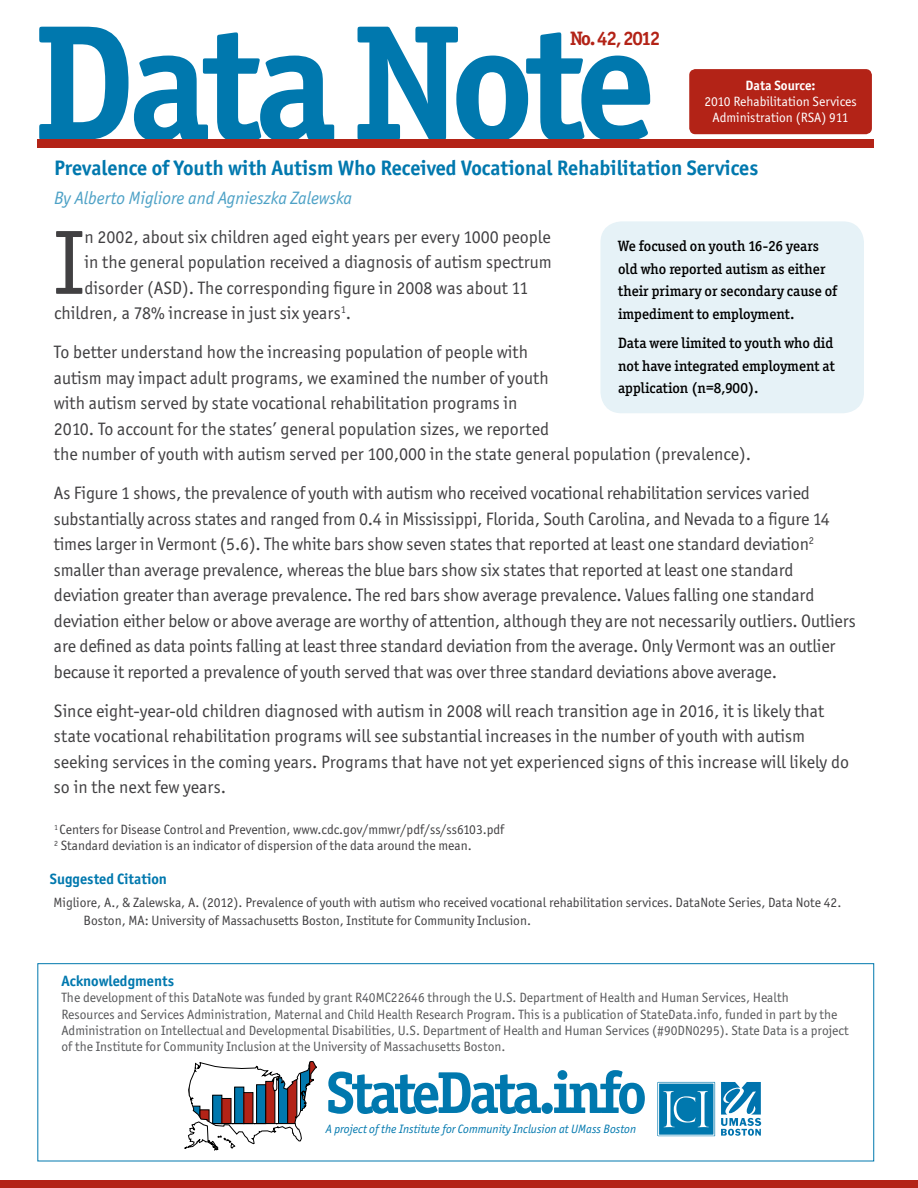
<style>
.page{position:relative;width:918px;height:1188px;background:#fff}
.page>*{position:absolute;margin:0;border:0;box-sizing:border-box;transform-origin:0 0}
.t1{font:700 165px "Officina Ser ITC";letter-spacing:-.04em;color:#0078ae}
.t2{font:91.5px "Officina San ITC";color:#414042}
.t3{font:700 59.25px "Officina Ser ITC";letter-spacing:-.06em;color:#0078ae}
.t4{font:700 21px "Officina San ITC";color:#0078ae}
.t5{font:700 19.5px "Officina Ser ITC";letter-spacing:-.075em;color:#b32317}
.t6{font:18px/25.5px "Officina San ITC";color:#414042}
.t7{font:italic 18px "Officina San ITC";color:#4da1c6}
.t8{font:500 15px/22.5px "Officina Ser ITC";color:#000}
.t9{font:700 15px "Officina San ITC";color:#0078ae}
.t10{font:13.5px/16.2px "Officina San ITC";color:#58595b}
.t11{font:13.5px/16.2px "Officina San ITC";color:#414042}
.t12{font:13.5px/16.2px "Officina San ITC";color:#fff;text-align:center}
.t13{font:700 13.5px "Officina San ITC";color:#fff}
.t14{font:italic 12.15px "Officina San ITC";color:#0078ae}
</style>
<div class="page">
<div style="left:37px;top:963px;width:837px;height:198px;border:1px solid #0078ae"></div>
<div style="left:37px;top:139px;width:837px;height:8px;background:#b32317"></div>
<div style="left:0;top:1180px;width:918px;height:8px;background:#b32317"></div>
<div style="left:690px;top:70px;width:181px;height:63px;background:#b32317;border-radius:5px"></div>
<div style="left:689px;top:69px;width:183px;height:65px;border:2px solid #b32317;border-radius:5px"></div>
<div style="left:657px;top:1081px;width:59px;height:56px;border:1px solid #fff"></div>
<div style="left:658px;top:1083px;width:56px;height:52px;background:#0078ae"></div>
<svg style="left:663px;top:1091px;width:46px;height:36px"></svg>
<svg style="left:721px;top:1082px;width:40px;height:54px"></svg>
<svg style="left:184px;top:1061px;width:133px;height:89px"></svg>
<div style="left:601px;top:222px;width:262px;height:191px;background:#e6f2f7;border-radius:20px"></div>
<div style="left:600px;top:221px;width:264px;height:192px;border:2px solid #e6f2f7;border-radius:20px"></div>
<h1 class="t1" style="left:34px;top:-18px;width:623px">Data Note</h1>
<p class="t5" style="left:570px;top:27px;width:92px">No. 42, 2012</p>
<p class="t13" style="left:746px;top:77px;width:71px">Data Source:</p>
<p class="t12" style="left:704px;top:94px;width:154px">2010 Rehabilitation Services<br>Administration (RSA) 911</p>
<p class="t4" style="left:54px;top:155px;width:706px">Prevalence of Youth with Autism Who Received Vocational Rehabilitation Services</p>
<p class="t7" style="left:54px;top:188px;width:300px">By Alberto Migliore and Agnieszka Zalewska</p>
<h2 class="t2" style="left:54px;top:210px;width:32px">I</h2>
<p class="t6" style="left:84px;top:224px;width:468px">n 2002, about six children aged eight years per every 1000 people</p>
<p class="t8" style="left:618px;top:235px;width:221px">We focused on youth 16-26 years old who reported autism as either their primary or secondary cause of impediment to employment.</p>
<p class="t8" style="left:618px;top:332px;width:218px;text-align:justify">Data were limited to youth who did not have integrated employment at application (n=8,900).</p>
<p class="t6" style="left:84px;top:249px;width:469px">in the general population received a diagnosis of autism spectrum</p>
<p class="t6" style="left:84px;top:275px;width:446px">disorder (ASD). The corresponding figure in 2008 was about 11</p>
<p class="t6" style="left:54px;top:300px;width:299px">children, a 78% increase in just six years<sup>1</sup>.</p>
<p class="t6" style="left:54px;top:339px;width:699px">To better understand how the increasing population of people with<br>autism may impact adult programs, we examined the number of youth<br>with autism served by state vocational rehabilitation programs in<br>2010. To account for the states’ general population sizes, we reported<br>the number of youth with autism served per 100,000 in the state general population (prevalence).</p>
<p class="t6" style="left:54px;top:480px;width:803px">As Figure 1 shows, the prevalence of youth with autism who received vocational rehabilitation services varied substantially across states and ranged from 0.4 in Mississippi, Florida, South Carolina, and Nevada to a figure 14 times larger in Vermont (5.6). The white bars show seven states that reported at least one standard deviation<sup>2 </sup>smaller than average prevalence, whereas the blue bars show six states that reported at least one standard deviation greater than average prevalence. The red bars show average prevalence. Values falling one standard deviation either below or above average are worthy of attention, although they are not necessarily outliers. Outliers are defined as data points falling at least three standard deviation from the average. Only Vermont was an outlier because it reported a prevalence of youth served that was over three standard deviations above average.</p>
<p class="t6" style="left:54px;top:698px;width:797px">Since eight-year-old children diagnosed with autism in 2008 will reach transition age in 2016, it is likely that state vocational rehabilitation programs will see substantial increases in the number of youth with autism seeking services in the coming years. Programs that have not yet experienced signs of this increase will likely do so in the next few years.</p>
<p class="t11" style="left:54px;top:821px;width:452px"><sup>1</sup> Centers for Disease Control and Prevention, www.cdc.gov/mmwr/pdf/ss/ss6103.pdf<br><sup>2</sup> Standard deviation is an indicator of dispersion of the data around the mean.</p>
<p class="t9" style="left:50px;top:870px;width:119px">Suggested Citation</p>
<p class="t11" style="left:84px;top:893px;width:759px;line-height:18px;text-indent:-30px">Migliore, A., &amp; Zalewska, A. (2012). Prevalence of youth with autism who received vocational rehabilitation services. DataNote Series, Data Note 42.<br>Boston, MA: University of Massachusetts Boston, Institute for Community Inclusion.</p>
<p class="t9" style="left:61px;top:972px;width:114px">Acknowledgments</p>
<p class="t10" style="left:62px;top:990px;width:789px">The development of this DataNote was funded by grant R40MC22646 through the U.S. Department of Health and Human Services, Health<br>Resources and Services Administration, Maternal and Child Health Research Program. This is a publication of StateData.info, funded in part by the Administration on Intellectual and Developmental Disabilities, U.S. Department of Health and Human Services (#90DN0295). State Data is a project of the Institute for Community Inclusion at the University of Massachusetts Boston.</p>
<h3 class="t3" style="left:326px;top:1056px;width:322px">StateData.info</h3>
<p class="t14" style="left:326px;top:1122px;width:312px">A project of the Institute for Community Inclusion at UMass Boston</p>
</div>
